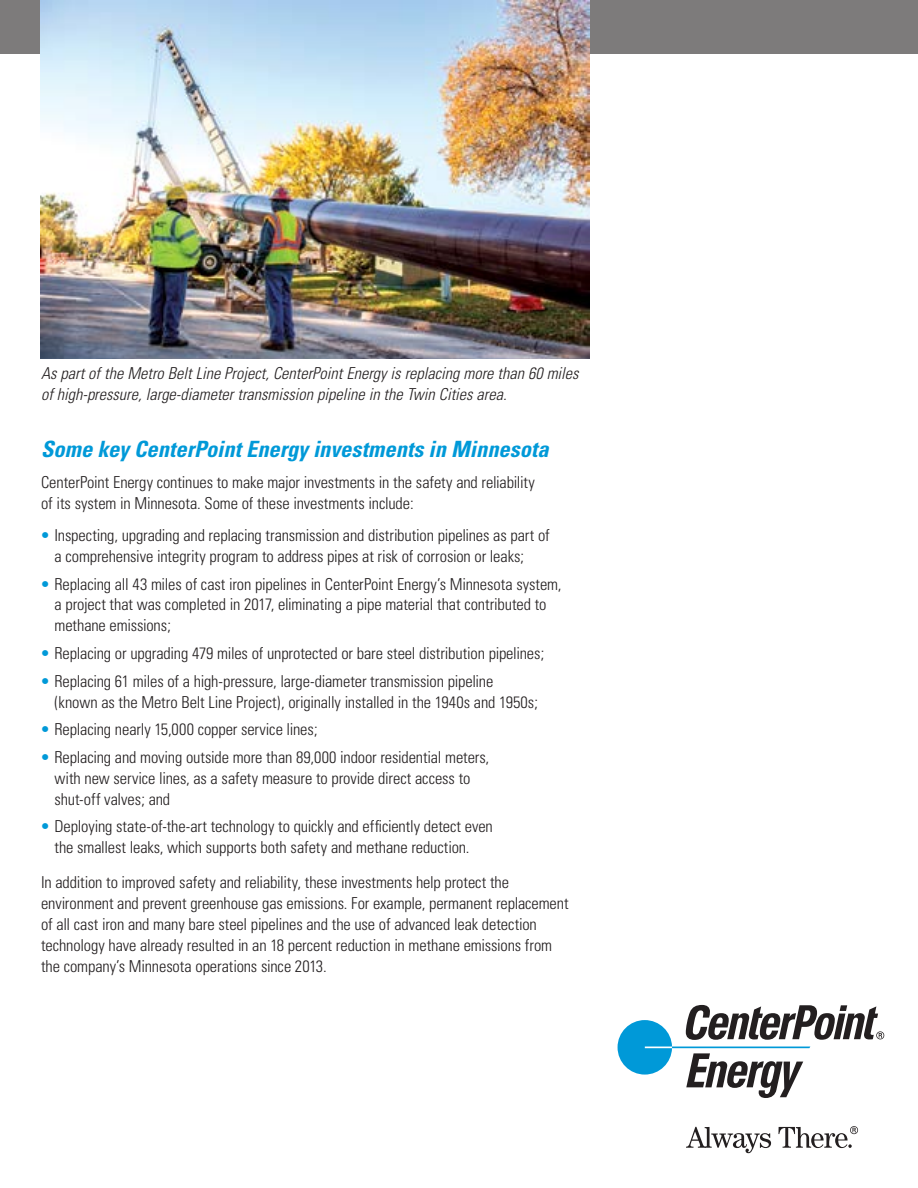
<style>
.page{position:relative;width:918px;height:1188px;background:#fff}
.page>*{position:absolute;margin:0;border:0;box-sizing:border-box;transform-origin:0 0}
.t1{font:italic 700 condensed 22.35px "Univers";letter-spacing:.005em;color:#0099d8}
.t2{font:300 condensed 16.5px/20.9px "Univers";letter-spacing:-.01em;color:#231f20}
.t3{font:italic 300 condensed 16.5px/20.9px "Univers";color:#231f20}
.s1{font-weight:900;font-stretch:normal;color:#0099d8}
</style>
<div class="page">
<div style="left:0;top:0;width:918px;height:54px;background:#7d7b7b"></div>
<img style="left:40px;top:1px;width:550px;height:358px">
<svg style="left:686px;top:1127px;width:85px;height:26px"></svg>
<div style="left:618px;top:1020px;width:54px;height:55px;background:#0099d8;border-radius:27px"></div>
<svg style="left:672px;top:1047px;width:138px;height:51px"></svg>
<svg style="left:686px;top:1005px;width:198px;height:35px"></svg>
<svg style="left:778px;top:1126px;width:80px;height:22px"></svg>
<p class="t3" style="left:41px;top:362px;width:539px">As part of the Metro Belt Line Project, CenterPoint Energy is replacing more than 60 miles of high-pressure, large-diameter transmission pipeline in the Twin Cities area.</p>
<h1 class="t1" style="left:41px;top:435px;width:509px">Some key CenterPoint Energy investments in Minnesota</h1>
<p class="t2" style="left:41px;top:472px;width:495px">CenterPoint Energy continues to make major investments in the safety and reliability of its system in Minnesota. Some of these investments include:</p>
<p class="t2" style="left:55px;top:525px;width:497px;text-indent:-14px"><span class="s1">•</span> Inspecting, upgrading and replacing transmission and distribution pipelines as part of a comprehensive integrity program to address pipes at risk of corrosion or leaks;</p>
<p class="t2" style="left:55px;top:573px;width:509px;text-indent:-13px"><span class="s1">•</span> Replacing all 43 miles of cast iron pipelines in CenterPoint Energy’s Minnesota system, a project that was completed in 2017, eliminating a pipe material that contributed to methane emissions;</p>
<p class="t2" style="left:41px;top:643px;width:505px"><span class="s1">•</span> Replacing or upgrading 479 miles of unprotected or bare steel distribution pipelines;</p>
<p class="t2" style="left:55px;top:670px;width:485px;text-indent:-14px"><span class="s1">•</span> Replacing 61 miles of a high-pressure, large-diameter transmission pipeline (known as the Metro Belt Line Project), originally installed in the 1940s and 1950s;</p>
<p class="t2" style="left:41px;top:719px;width:278px"><span class="s1">•</span> Replacing nearly 15,000 copper service lines;</p>
<p class="t2" style="left:55px;top:747px;width:436px;text-indent:-14px"><span class="s1">•</span> Replacing and moving outside more than 89,000 indoor residential meters, with new service lines, as a safety measure to provide direct access to shut-off valves; and</p>
<p class="t2" style="left:41px;top:816px;width:453px;text-align:center"><span class="s1">•</span> Deploying state-of-the-art technology to quickly and efficiently detect even the smallest leaks, which supports both safety and methane reduction.</p>
<p class="t2" style="left:41px;top:872px;width:529px">In addition to improved safety and reliability, these investments help protect the environment and prevent greenhouse gas emissions. For example, permanent replacement of all cast iron and many bare steel pipelines and the use of advanced leak detection technology have already resulted in an 18 percent reduction in methane emissions from the company’s Minnesota operations since 2013.</p>
</div>
